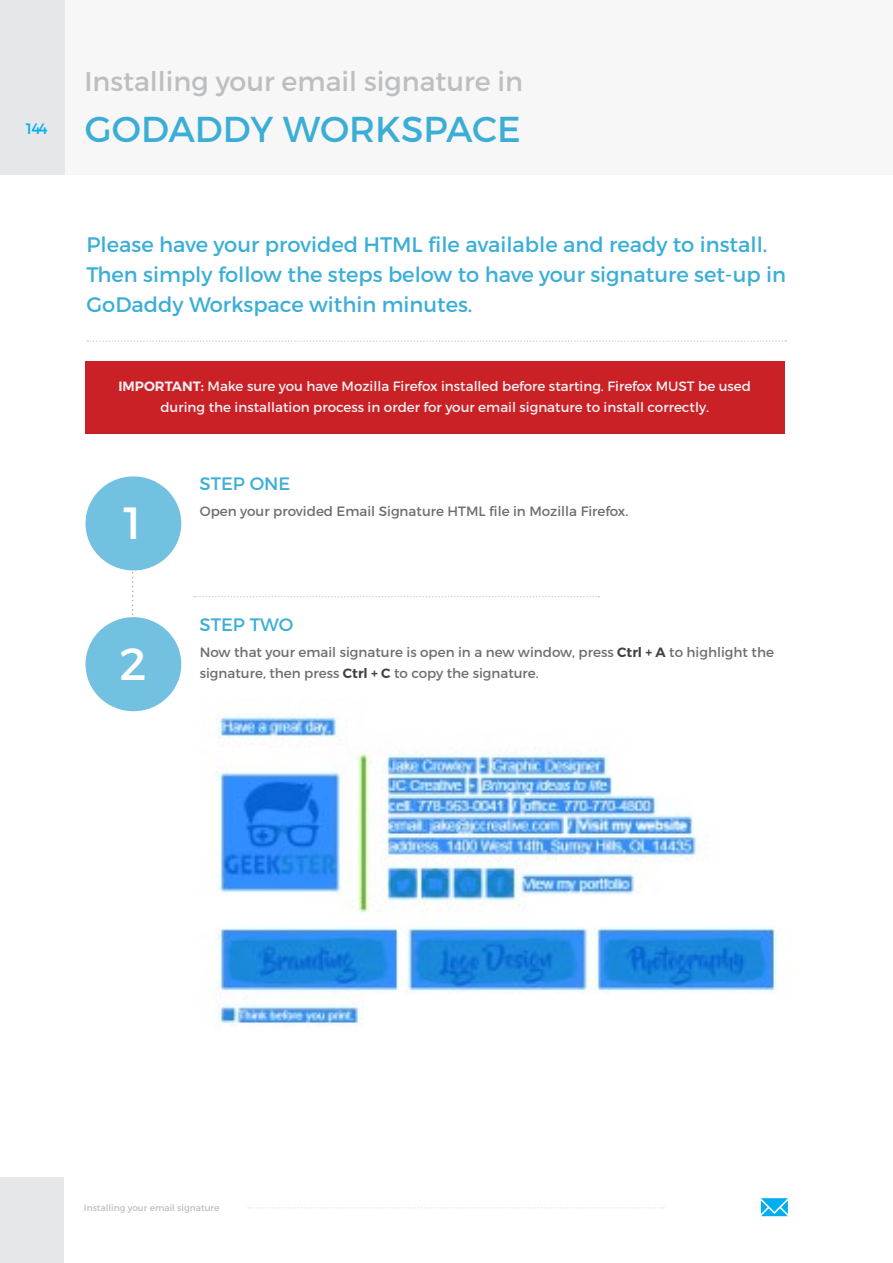
<style>
.page{position:relative;width:893px;height:1263px;background:#fff}
.page>*{position:absolute;margin:0;border:0;box-sizing:border-box;transform-origin:0 0}
.t1{font:45px "Montserrat";color:#fff}
.t2{font:36px "Montserrat";color:#3caed6}
.t3{font:27px "Montserrat";color:#bcbec0}
.t4{font:21px/30px "Montserrat";color:#3caed6}
.t5{font:18px "Montserrat";color:#3caed6}
.t6{font:15px "Montserrat";color:#00aeef}
.t7{font:13.5px "Montserrat";color:#6d6e71}
.t8{font:13.5px/21px "Montserrat";color:#f1f1f2;text-align:center}
.t9{font:9px "Montserrat";color:#bcbec0}
.s1{font-weight:600}
.s2{font-weight:600;color:#414042}
</style>
<div class="page">
<div style="left:0;top:0;width:893px;height:174px;background:#f7f7f7"></div>
<svg style="left:248px;top:1207px;width:416px;height:1px"></svg>
<div style="left:0;top:0;width:64px;height:174px;background:#e6e7e8"></div>
<div style="left:0;top:1177px;width:64px;height:86px;background:#e6e7e8"></div>
<svg style="left:761px;top:1198px;width:27px;height:18px"></svg>
<svg style="left:87px;top:340px;width:699px;height:2px"></svg>
<div style="left:85px;top:361px;width:700px;height:73px;background:#ca2127"></div>
<svg style="left:132px;top:570px;width:2px;height:46px"></svg>
<svg style="left:194px;top:596px;width:405px;height:1px"></svg>
<img style="left:216px;top:715px;width:561px;height:311px">
<div style="left:85px;top:617px;width:96px;height:94px;background:#73c1e1;border-radius:50%"></div>
<div style="left:85px;top:476px;width:96px;height:94px;background:#73c1e1;border-radius:50%"></div>
<h3 class="t3" style="left:84px;top:65px;width:440px">Installing your email signature in</h3>
<p class="t6" style="left:24px;top:120px;width:25px">144</p>
<h2 class="t2" style="left:85px;top:107px;width:437px">GODADDY WORKSPACE</h2>
<h3 class="t4" style="left:86px;top:229px;width:701px">Please have your provided HTML file available and ready to install.<br>Then simply follow the steps below to have your signature set-up in<br>GoDaddy Workspace within minutes.</h3>
<p class="t8" style="left:118px;top:375px;width:634px"><span class="s1">IMPORTANT:</span> Make sure you have Mozilla Firefox installed before starting. Firefox MUST be used during the installation process in order for your email signature to install correctly.</p>
<h1 class="t1" style="left:119px;top:495px;width:29px">1</h1>
<h1 class="t1" style="left:119px;top:636px;width:29px">2</h1>
<h3 class="t5" style="left:199px;top:473px;width:92px">STEP ONE</h3>
<p class="t7" style="left:200px;top:503px;width:430px">Open your provided Email Signature HTML file in Mozilla Firefox.</p>
<h3 class="t5" style="left:199px;top:614px;width:95px">STEP TWO</h3>
<p class="t7" style="left:200px;top:644px;width:576px">Now that your email signature is open in a new window, press <span class="s2">Ctrl + A</span> to highlight the</p>
<p class="t7" style="left:200px;top:665px;width:341px">signature, then press <span class="s2">Ctrl + C</span> to copy the signature.</p>
<p class="t9" style="left:84px;top:1202px;width:137px">Installing your email signature</p>
</div>
